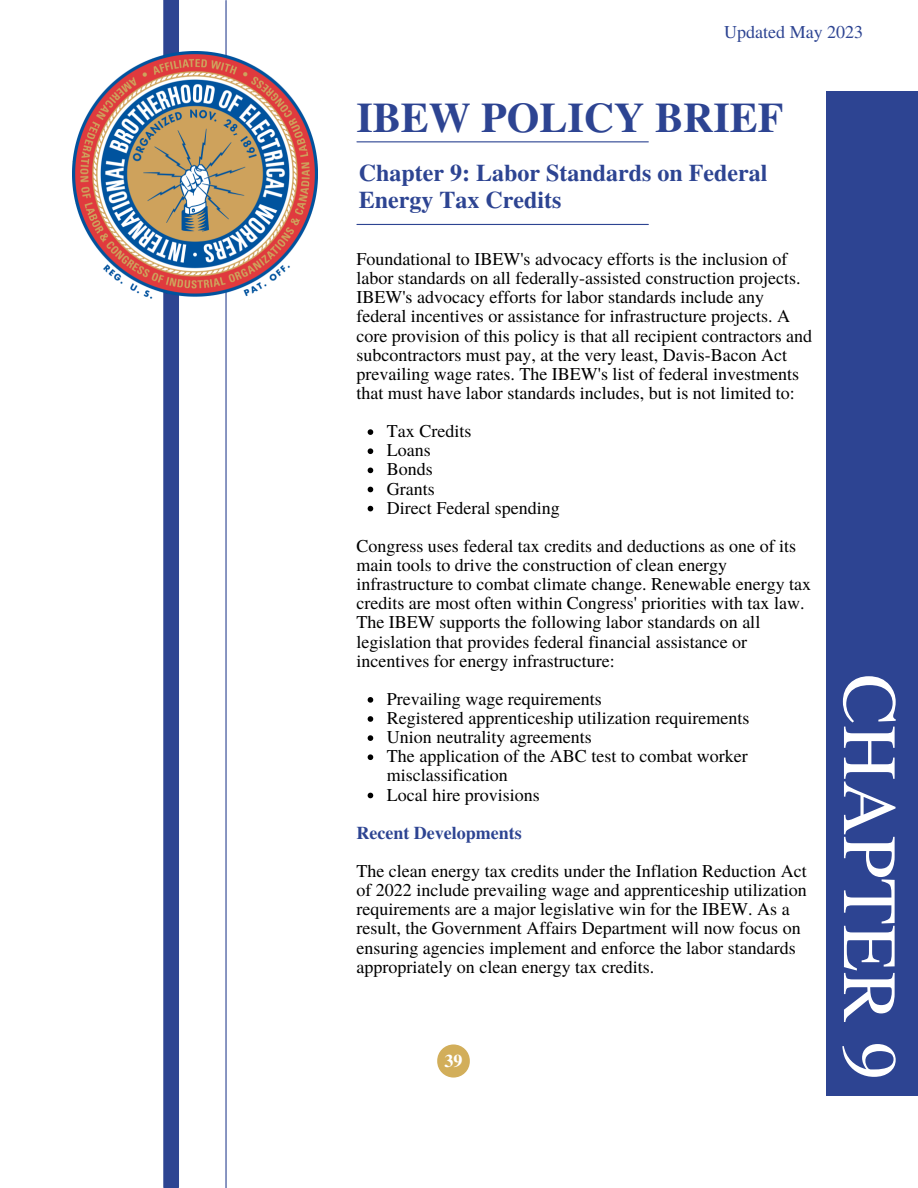
<style>
.page{position:relative;width:918px;height:1188px;background:#fff}
.page>*{position:absolute;margin:0;border:0;box-sizing:border-box;transform-origin:0 0}
.t1{font:76.5px "Te X Gyre Termes";color:#fff}
.t2{font:700 42px "Te X Gyre Termes";color:#2d4492}
.t3{font:700 24px/27px "Te X Gyre Termes";color:#2d4492}
.t4{font:18px/19.2px "Te X Gyre Termes";color:#000}
.t5{font:700 18px "Te X Gyre Termes";color:#2d4492}
.t6{font:18px "Te X Gyre Termes";color:#2d4492}
.t7{font:700 18px "Te X Gyre Termes";color:#fff}
</style>
<div class="page">
<hr style="left:357px;top:141px;width:291px;height:1px;background:#2d4492">
<svg style="left:368px;top:429px;width:5px;height:6px"></svg>
<svg style="left:368px;top:448px;width:5px;height:6px"></svg>
<svg style="left:368px;top:468px;width:5px;height:5px"></svg>
<svg style="left:368px;top:487px;width:5px;height:5px"></svg>
<svg style="left:368px;top:506px;width:5px;height:5px"></svg>
<svg style="left:368px;top:697px;width:5px;height:6px"></svg>
<svg style="left:368px;top:716px;width:5px;height:6px"></svg>
<svg style="left:368px;top:735px;width:5px;height:6px"></svg>
<svg style="left:368px;top:754px;width:5px;height:6px"></svg>
<svg style="left:368px;top:793px;width:5px;height:5px"></svg>
<div style="left:826px;top:92px;width:92px;height:1004px;background:#2d4492"></div>
<div style="left:437px;top:1044px;width:33px;height:34px;background:#d2ae5a;border-radius:16px"></div>
<hr style="left:357px;top:224px;width:291px;height:1px;background:#2d4492">
<div style="left:163px;top:0;width:16px;height:1187px;background:#2d4492"></div>
<hr style="left:225px;top:1px;width:2px;height:1187px;background:#2d4492">
<img style="left:72px;top:51px;width:246px;height:251px">
<p class="t6" style="left:724px;top:19px;width:140px">Updated May 2023</p>
<p class="t2" style="left:356px;top:85px;width:428px">IBEW POLICY BRIEF</p>
<p class="t3" style="left:359px;top:158px;width:410px">Chapter 9: Labor Standards on Federal<br>Energy Tax Credits</p>
<p class="t4" style="left:356px;top:248px;width:457px">Foundational to IBEW's advocacy efforts is the inclusion of labor standards on all federally-assisted construction projects.<br>IBEW's advocacy efforts for labor standards include any federal incentives or assistance for infrastructure projects. A core provision of this policy is that all recipient contractors and subcontractors must pay, at the very least, Davis-Bacon Act prevailing wage rates. The IBEW's list of federal investments that must have labor standards includes, but is not limited to:</p>
<p class="t4" style="left:387px;top:421px;width:86px">Tax Credits</p>
<p class="t4" style="left:387px;top:440px;width:45px">Loans</p>
<p class="t4" style="left:387px;top:459px;width:48px">Bonds</p>
<p class="t4" style="left:387px;top:478px;width:49px">Grants</p>
<p class="t4" style="left:387px;top:497px;width:174px">Direct Federal spending</p>
<p class="t4" style="left:356px;top:535px;width:456px">Congress uses federal tax credits and deductions as one of its main tools to drive the construction of clean energy infrastructure to combat climate change. Renewable energy tax credits are most often within Congress' priorities with tax law.<br>The IBEW supports the following labor standards on all legislation that provides federal financial assistance or incentives for energy infrastructure:</p>
<p class="t4" style="left:387px;top:688px;width:216px">Prevailing wage requirements</p>
<p class="t4" style="left:387px;top:707px;width:364px">Registered apprenticeship utilization requirements</p>
<p class="t4" style="left:387px;top:727px;width:206px">Union neutrality agreements</p>
<p class="t4" style="left:387px;top:746px;width:362px">The application of the ABC test to combat worker misclassification</p>
<p class="t4" style="left:387px;top:784px;width:154px">Local hire provisions</p>
<p class="t5" style="left:356px;top:819px;width:167px">Recent Developments</p>
<p class="t4" style="left:356px;top:860px;width:452px">The clean energy tax credits under the Inflation Reduction Act of 2022 include prevailing wage and apprenticeship utilization requirements are a major legislative win for the IBEW. As a result, the Government Affairs Department will now focus on ensuring agencies implement and enforce the labor standards appropriately on clean energy tax credits.</p>
<p class="t7" style="left:444px;top:1047px;width:19px">39</p>
<p class="t1" style="left:925px;top:674px;width:407px;rotate:90deg">CHAPTER 9</p>
</div>
